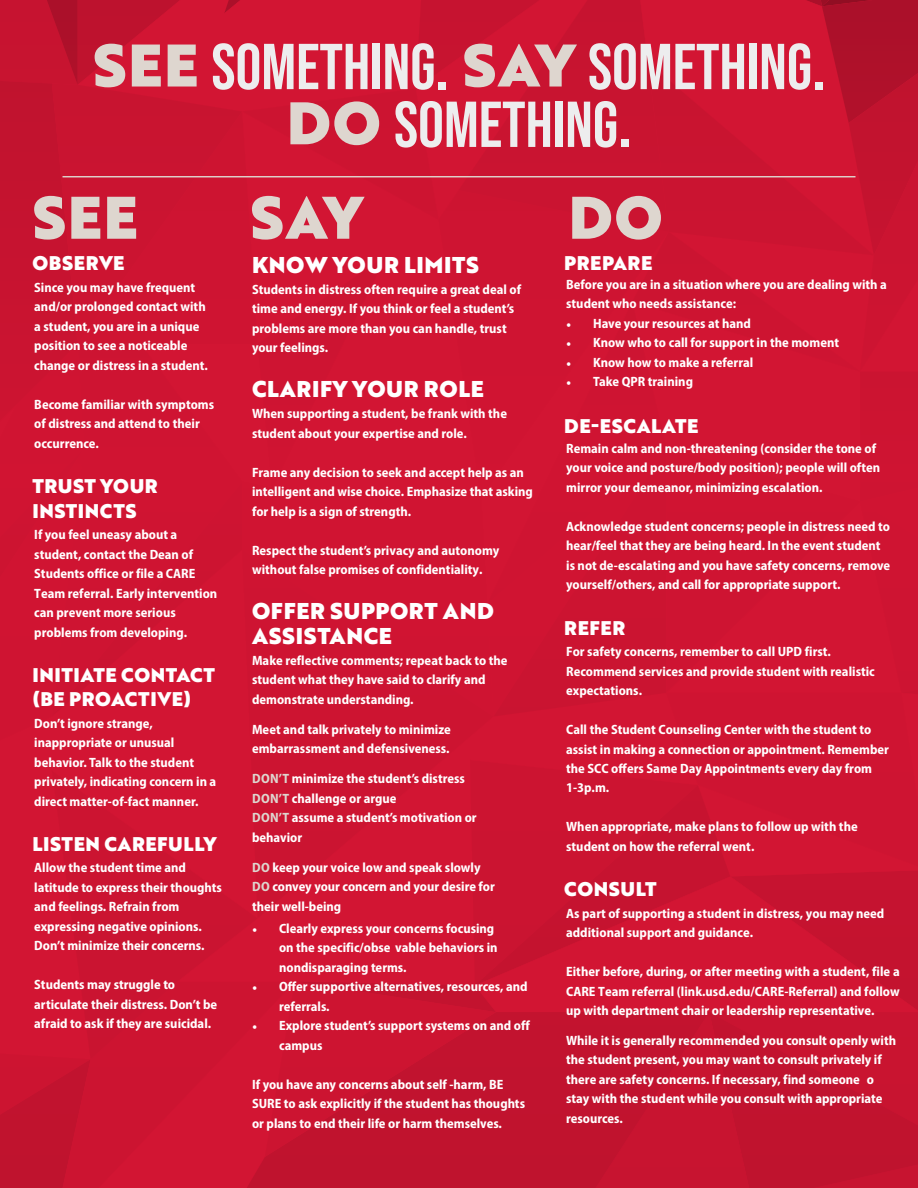
<style>
.page{position:relative;width:918px;height:1188px;background:#d21533}
.page>*{position:absolute;margin:0;border:0;box-sizing:border-box;transform-origin:0 0}
.t1{font:700 64.8px/57.8px "Bebas Neue Pro";color:#ededee;text-align:center}
.t2{font:58.35px "Brother 1816 Black";letter-spacing:.03em;color:#ded6cf}
.t3{font:22.2px/24.5px "Brother 1816 Black";letter-spacing:.03em;color:#fff}
.t4{font:19.2px/24.5px "Brother 1816 Black";letter-spacing:.03em;color:#fff}
.t5{font:700 semi-condensed 13.5px/19.5px "Myriad Pro";color:#fff}
.s1{font-family:"Brother 1816 Black";font-weight:400;font-size:58.35px;color:#ded6cf}
.s2{color:#ded6cf}
.s3{font-family:"Minion Pro";font-weight:400;font-stretch:normal}
</style>
<div class="page">
<hr style="left:62px;top:176px;width:794px;height:1px;background:#ded6cf">
<h2 class="t1" style="left:93px;top:37px;width:734px"><span class="s1">SEE</span> SOMETHING. <span class="s1">SAY</span> SOMETHING.<br><span class="s1">DO</span> SOMETHING.</h2>
<p class="t2" style="left:32px;top:173px;width:107px">SEE</p>
<p class="t4" style="left:32px;top:251px;width:93px">OBSERVE</p>
<p class="t5" style="left:34px;top:277px;width:175px">Since you may have frequent and/or prolonged contact with a student, you are in a unique position to see a noticeable change or distress in a student.</p>
<p class="t5" style="left:34px;top:394px;width:181px">Become familiar with symptoms of distress and attend to their occurrence.</p>
<p class="t4" style="left:32px;top:473px;width:127px">TRUST YOUR<br>INSTINCTS</p>
<p class="t5" style="left:34px;top:524px;width:185px">If you feel uneasy about a student, contact the Dean of<br>Students office or file a CARE<br>Team referral. Early intervention can prevent more serious problems from developing.</p>
<p class="t4" style="left:32px;top:662px;width:184px">INITIATE CONTACT (BE PROACTIVE)</p>
<p class="t5" style="left:34px;top:713px;width:184px">Don’t ignore strange, inappropriate or unusual behavior. Talk to the student privately, indicating concern in a direct matter-of-fact manner.</p>
<p class="t4" style="left:32px;top:831px;width:186px">LISTEN CAREFULLY</p>
<p class="t5" style="left:34px;top:857px;width:189px">Allow the student time and latitude to express their thoughts and feelings. Refrain from expressing negative opinions.<br>Don’t minimize their concerns.</p>
<p class="t5" style="left:34px;top:974px;width:184px">Students may struggle to articulate their distress. Don’t be afraid to ask if they are suicidal.</p>
<p class="t2" style="left:250px;top:173px;width:114px">SAY</p>
<p class="t3" style="left:252px;top:252px;width:229px">KNOW YOUR LIMITS</p>
<p class="t5" style="left:252px;top:279px;width:270px">Students in distress often require a great deal of time and energy. If you think or feel a student’s problems are more than you can handle, trust your feelings.</p>
<p class="t3" style="left:252px;top:376px;width:233px">CLARIFY YOUR ROLE</p>
<p class="t5" style="left:252px;top:403px;width:256px">When supporting a student, be frank with the student about your expertise and role.</p>
<p class="t5" style="left:252px;top:462px;width:282px">Frame any decision to seek and accept help as an intelligent and wise choice. Emphasize that asking for help is a sign of strength.</p>
<p class="t5" style="left:252px;top:540px;width:249px">Respect the student’s privacy and autonomy without false promises of confidentiality.</p>
<p class="t3" style="left:252px;top:598px;width:243px">OFFER SUPPORT AND<br>ASSISTANCE</p>
<p class="t5" style="left:252px;top:650px;width:257px">Make reflective comments; repeat back to the student what they have said to clarify and demonstrate understanding.</p>
<p class="t5" style="left:252px;top:719px;width:200px">Meet and talk privately to minimize embarrassment and defensiveness.</p>
<p class="t5" style="left:252px;top:768px;width:226px"><span class="s2">DON’T</span> minimize the student’s distress<br><span class="s2">DON’T</span> challenge or argue<br><span class="s2">DON’T</span> assume a student’s motivation or behavior</p>
<p class="t5" style="left:252px;top:857px;width:244px"><span class="s2">DO</span> keep your voice low and speak slowly<br><span class="s2">DO</span> convey your concern and your desire for their well-being</p>
<p class="t5" style="left:279px;top:918px;width:220px;text-indent:-27px"><span class="s3">•</span> Clearly express your concerns focusing on the specific/obse vable behaviors in nondisparaging terms.</p>
<p class="t5" style="left:279px;top:977px;width:250px;text-indent:-27px"><span class="s3">•</span> Offer supportive alternatives, resources, and referrals.</p>
<p class="t5" style="left:279px;top:1016px;width:252px;text-indent:-27px"><span class="s3">•</span> Explore student’s support systems on and off campus</p>
<p class="t5" style="left:252px;top:1074px;width:275px">If you have any concerns about self -harm, BE<br>SURE to ask explicitly if the student has thoughts or plans to end their life or harm themselves.</p>
<h3 class="t2" style="left:569px;top:173px;width:95px">DO</h3>
<p class="t4" style="left:564px;top:251px;width:89px">PREPARE</p>
<p class="t5" style="left:566px;top:274px;width:322px">Before you are in a situation where you are dealing with a student who needs assistance:</p>
<p class="t5" style="left:566px;top:313px;width:186px"><span class="s3">•</span> Have your resources at hand</p>
<p class="t5" style="left:566px;top:333px;width:274px"><span class="s3">•</span> Know who to call for support in the moment</p>
<p class="t5" style="left:566px;top:352px;width:189px"><span class="s3">•</span> Know how to make a referral</p>
<p class="t5" style="left:566px;top:372px;width:128px"><span class="s3">•</span> Take QPR training</p>
<p class="t4" style="left:564px;top:413px;width:136px">DE-ESCALATE</p>
<p class="t5" style="left:566px;top:438px;width:315px">Remain calm and non-threatening (consider the tone of your voice and posture/body position); people will often mirror your demeanor, minimizing escalation.</p>
<p class="t5" style="left:566px;top:516px;width:326px">Acknowledge student concerns; people in distress need to hear/feel that they are being heard. In the event student is not de-escalating and you have safety concerns, remove yourself/others, and call for appropriate support.</p>
<p class="t4" style="left:564px;top:615px;width:62px">REFER</p>
<p class="t5" style="left:566px;top:641px;width:310px">For safety concerns, remember to call UPD first.<br>Recommend services and provide student with realistic expectations.</p>
<p class="t5" style="left:566px;top:719px;width:324px">Call the Student Counseling Center with the student to assist in making a connection or appointment. Remember the SCC offers Same Day Appointments every day from 1-3p.m.</p>
<p class="t5" style="left:566px;top:817px;width:293px">When appropriate, make plans to follow up with the student on how the referral went.</p>
<p class="t4" style="left:564px;top:876px;width:94px">CONSULT</p>
<p class="t5" style="left:566px;top:903px;width:320px">As part of supporting a student in distress, you may need additional support and guidance.</p>
<p class="t5" style="left:566px;top:961px;width:335px;text-align:justify">Either before, during, or after meeting with a student, file a CARE Team referral (link.usd.edu/CARE-Referral) and follow up with department chair or leadership representative.</p>
<p class="t5" style="left:566px;top:1030px;width:331px">While it is generally recommended you consult openly with the student present, you may want to consult privately if there are safety concerns. If necessary, find someone o stay with the student while you consult with appropriate resources.</p>
</div>
